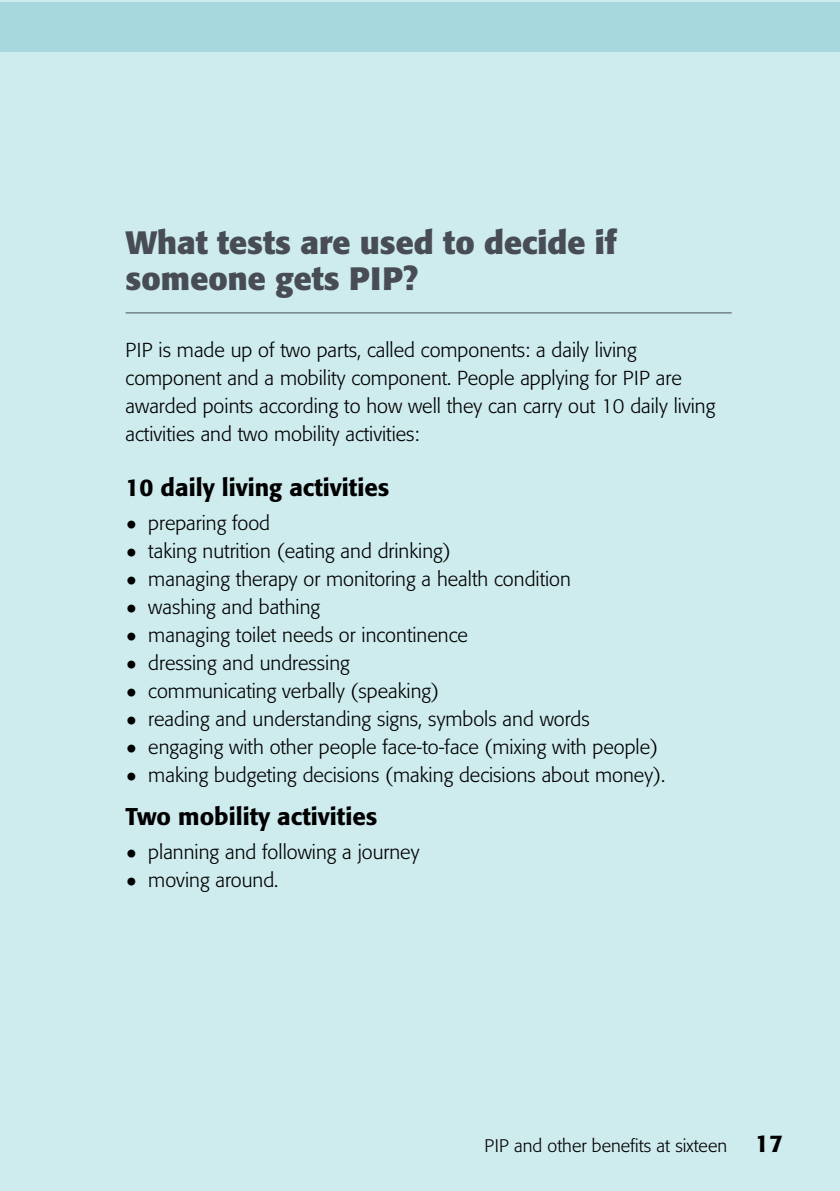
<style>
.page{position:relative;width:840px;height:1191px;background:#fff}
.page>*{position:absolute;margin:0;border:0;box-sizing:border-box;transform-origin:0 0}
.t1{font:700 32px/36px "Formata BQ";color:#474c55}
.t2{font:500 24px "Formata BQ";color:#000}
.t3{font:300 20px/28px "Formata BQ";color:#000}
.t4{font:300 18px "Formata BQ";color:#000}
.s1{font-family:"Arial";font-weight:900;font-size:24px}
.s2{font-weight:500;font-size:24px}
</style>
<div class="page">
<div style="left:0;top:3px;width:839px;height:1188px;background:#ceebee"></div>
<hr style="left:125px;top:312px;width:606px;height:1px;background:#474c55">
<div style="left:0;top:0;width:839px;height:51px;background:#a6d8de"></div>
<h1 class="t1" style="left:125px;top:224px;width:492px">What tests are used to decide if someone gets PIP?</h1>
<p class="t3" style="left:125px;top:336px;width:591px">PIP is made up of two parts, called components: a daily living component and a mobility component. People applying for PIP are awarded points according to how well they can carry out 10 daily living activities and two mobility activities:</p>
<p class="t2" style="left:125px;top:473px;width:265px">10 daily living activities</p>
<p class="t3" style="left:125px;top:509px;width:146px"><span class="s1">•</span> preparing food</p>
<p class="t3" style="left:125px;top:537px;width:326px"><span class="s1">•</span> taking nutrition (eating and drinking)</p>
<p class="t3" style="left:125px;top:565px;width:446px"><span class="s1">•</span> managing therapy or monitoring a health condition</p>
<p class="t3" style="left:125px;top:593px;width:196px"><span class="s1">•</span> washing and bathing</p>
<p class="t3" style="left:125px;top:621px;width:343px"><span class="s1">•</span> managing toilet needs or incontinence</p>
<p class="t3" style="left:125px;top:649px;width:226px"><span class="s1">•</span> dressing and undressing</p>
<p class="t3" style="left:125px;top:677px;width:315px"><span class="s1">•</span> communicating verbally (speaking)</p>
<p class="t3" style="left:125px;top:705px;width:465px"><span class="s1">•</span> reading and understanding signs, symbols and words</p>
<p class="t3" style="left:125px;top:733px;width:533px"><span class="s1">•</span> engaging with other people face-to-face (mixing with people)</p>
<p class="t3" style="left:125px;top:761px;width:538px"><span class="s1">•</span> making budgeting decisions (making decisions about money).</p>
<p class="t2" style="left:125px;top:802px;width:253px">Two mobility activities</p>
<p class="t3" style="left:125px;top:838px;width:295px"><span class="s1">•</span> planning and following a journey</p>
<p class="t3" style="left:125px;top:866px;width:152px"><span class="s1">•</span> moving around.</p>
<p class="t4" style="left:484px;top:1135px;width:300px">PIP and other benefits at sixteen <span class="s2">17</span></p>
</div>
